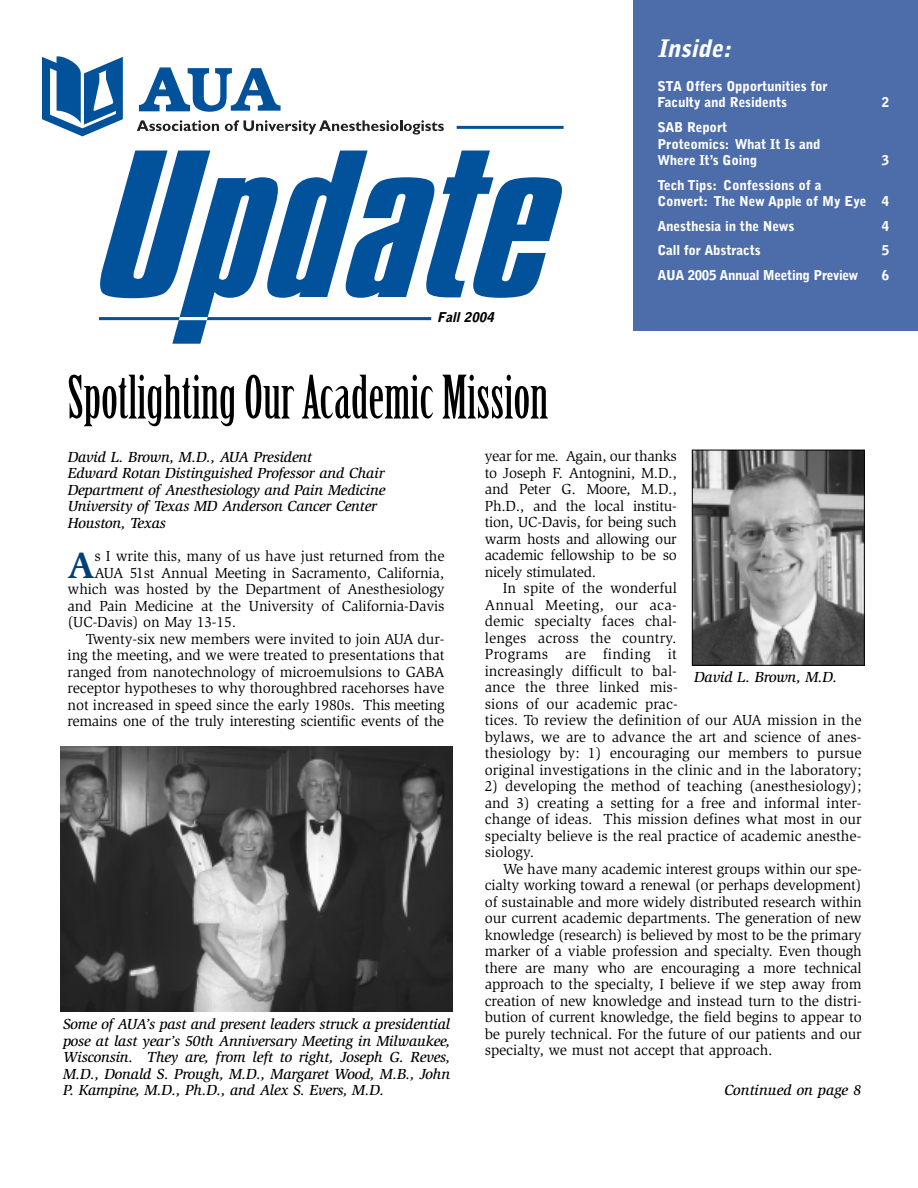
<style>
.page{position:relative;width:918px;height:1188px;background:#fff}
.page>*{position:absolute;margin:0;border:0;box-sizing:border-box;transform-origin:0 0}
.t1{font:58.5px "Birch";color:#000}
.t2{font:700 37.95px "Slimbach";color:#00407a}
.t3{font:italic 900 24px "Bell Gothic";color:#fff}
.t4{font:15px/16.5px "Slimbach";letter-spacing:-.005em;color:#000;text-align:justify}
.t5{font:italic 500 15px/16.5px "Slimbach";letter-spacing:-.01em;color:#000}
.t6{font:900 13.5px/16.2px "Bell Gothic";letter-spacing:-.01em;color:#fff}
.t7{font:900 13.5px "Bell Gothic";letter-spacing:-.03em;color:#fff}
.t8{font:italic 900 13.5px "Bell Gothic";color:#000}
</style>
<div class="page">
<div style="left:633px;top:0;width:285px;height:331px;background:#4d6caa"></div>
<hr style="left:99px;top:317px;width:332px;height:3px;background:#01529b">
<hr style="left:457px;top:126px;width:107px;height:3px;background:#01529b">
<svg style="left:137px;top:120px;width:82px;height:11px"></svg>
<svg style="left:225px;top:120px;width:219px;height:15px"></svg>
<svg style="left:138px;top:67px;width:143px;height:45px"></svg>
<svg style="left:42px;top:57px;width:81px;height:79px"></svg>
<svg style="left:100px;top:151px;width:462px;height:193px"></svg>
<div style="left:436px;top:310px;width:104px;height:25px;background:#fff"></div>
<img style="left:694px;top:452px;width:169px;height:212px">
<div style="left:692px;top:450px;width:173px;height:216px;border:1px solid #000"></div>
<img style="left:61px;top:747px;width:392px;height:264px">
<h3 class="t3" style="left:657px;top:40px;width:79px">Inside:</h3>
<p class="t6" style="left:657px;top:79px;width:172px">STA Offers Opportunities for<br>Faculty and Residents</p>
<p class="t6" style="left:882px;top:96px;width:9px">2</p>
<p class="t8" style="left:437px;top:312px;width:61px">Fall 2004</p>
<h1 class="t1" style="left:67px;top:375px;width:482px">Spotlighting Our Academic Mission</h1>
<p class="t6" style="left:657px;top:120px;width:165px">SAB Report<br>Proteomics: What It Is and<br>Where It’s Going</p>
<p class="t6" style="left:882px;top:153px;width:9px">3</p>
<p class="t6" style="left:657px;top:178px;width:234px">Tech Tips: Confessions of a<br>Convert: The New Apple of My Eye 4</p>
<p class="t6" style="left:657px;top:219px;width:138px">Anesthesia in the News</p>
<p class="t6" style="left:882px;top:219px;width:9px">4</p>
<p class="t6" style="left:657px;top:244px;width:105px">Call for Abstracts</p>
<p class="t6" style="left:882px;top:244px;width:9px">5</p>
<p class="t7" style="left:657px;top:270px;width:202px">AUA 2005 Annual Meeting Preview</p>
<p class="t6" style="left:882px;top:268px;width:9px">6</p>
<p class="t5" style="left:68px;top:450px;width:319px">David L. Brown, M.D., AUA President<br>Edward Rotan Distinguished Professor and Chair Department of Anesthesiology and Pain Medicine University of Texas MD Anderson Cancer Center Houston, Texas</p>
<h2 class="t2" style="left:68px;top:550px;width:29px">A</h2>
<p class="t4" style="left:94px;top:549px;width:352px">s I write this, many of us have just returned from the</p>
<p class="t4" style="left:94px;top:566px;width:351px">AUA 51st Annual Meeting in Sacramento, California,</p>
<p class="t4" style="left:68px;top:582px;width:379px">which was hosted by the Department of Anesthesiology</p>
<p class="t4" style="left:68px;top:599px;width:378px">and Pain Medicine at the University of California-Davis</p>
<p class="t4" style="left:68px;top:615px;width:170px">(UC-Davis) on May 13-15.</p>
<p class="t4" style="left:86px;top:632px;width:360px">Twenty-six new members were invited to join AUA dur-</p>
<p class="t4" style="left:68px;top:648px;width:378px">ing the meeting, and we were treated to presentations that</p>
<p class="t4" style="left:68px;top:665px;width:378px">ranged from nanotechnology of microemulsions to GABA</p>
<p class="t4" style="left:68px;top:681px;width:378px">receptor hypotheses to why thoroughbred racehorses have</p>
<p class="t4" style="left:68px;top:698px;width:378px">not increased in speed since the early 1980s. This meeting</p>
<p class="t4" style="left:68px;top:714px;width:378px">remains one of the truly interesting scientific events of the</p>
<p class="t5" style="left:63px;top:1017px;width:389px;text-align:justify">Some of AUA’s past and present leaders struck a presidential pose at last year’s 50th Anniversary Meeting in Milwaukee, Wisconsin. They are, from left to right, Joseph G. Reves, M.D., Donald S. Prough, M.D., Margaret Wood, M.B., John P. Kampine, M.D., Ph.D., and Alex S. Evers, M.D.</p>
<p class="t4" style="left:485px;top:449px;width:194px">year for me. Again, our thanks to Joseph F. Antognini, M.D., and Peter G. Moore, M.D., Ph.D., and the local institu&shy;tion, UC-Davis, for being such warm hosts and allowing our academic fellowship to be so nicely stimulated.</p>
<p class="t4" style="left:485px;top:581px;width:378px;text-align:left;text-indent:18px">In spite of the wonderful<br>Annual Meeting, our aca-<br>demic specialty faces chal-<br>lenges across the country.<br>Programs are finding it<br>increasingly difficult to bal-<br>ance the three linked mis-<br>sions of our academic prac-<br>tices. To review the definition of our AUA mission in the bylaws, we are to advance the art and science of anes&shy;thesiology by: 1) encouraging our members to pursue original investigations in the clinic and in the laboratory;</p>
<p class="t4" style="left:485px;top:779px;width:378px">2) developing the method of teaching (anesthesiology); and 3) creating a setting for a free and informal inter&shy;change of ideas. This mission defines what most in our specialty believe is the real practice of academic anesthe&shy;siology.</p>
<p class="t4" style="left:485px;top:862px;width:379px;text-indent:18px">We have many academic interest groups within our spe&shy;cialty working toward a renewal (or perhaps development) of sustainable and more widely distributed research within our current academic departments. The generation of new knowledge (research) is believed by most to be the primary marker of a viable profession and specialty. Even though there are many who are encouraging a more technical approach to the specialty, I believe if we step away from creation of new knowledge and instead turn to the distri&shy;bution of current knowledge, the field begins to appear to be purely technical. For the future of our patients and our specialty, we must not accept that approach.</p>
<p class="t5" style="left:694px;top:670px;width:145px">David L. Brown, M.D.</p>
<p class="t5" style="left:724px;top:1083px;width:138px">Continued on page 8</p>
</div>
